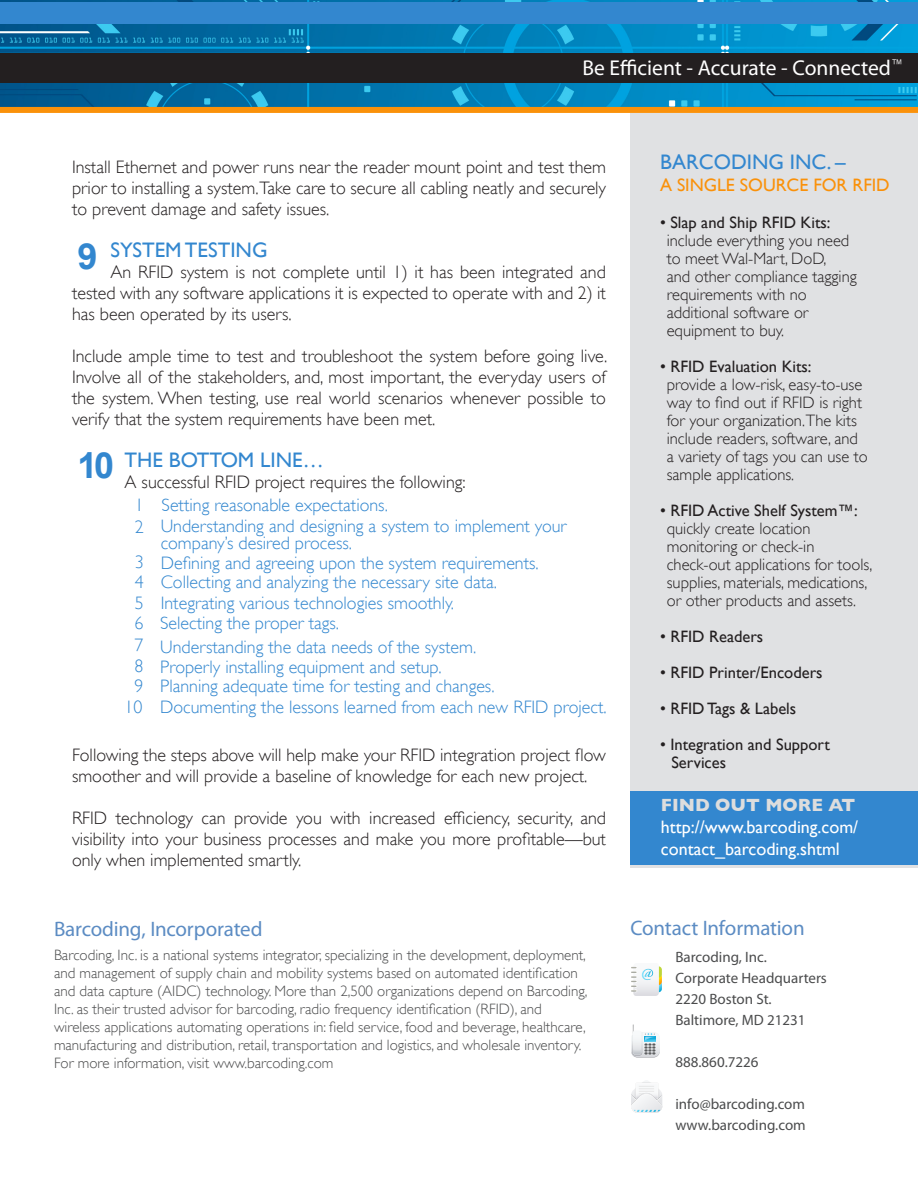
<style>
.page{position:relative;width:918px;height:1188px;background:#fff}
.page>*{position:absolute;margin:0;border:0;box-sizing:border-box;transform-origin:0 0}
.t1{font:700 36px "Arial";color:#3387cf}
.t2{font:21.45px "Myriad Pro";color:#fff}
.t3{font:21px "Gill Sans";color:#3387cf}
.H2_-_Subsection_Titl{font:21px "Myriad Pro";letter-spacing:-.01em;color:#5c8cc3}
.t4{font:300 18px/21px "Gill Sans";color:#231f20;text-align:justify}
.t5{font:300 18px/16.5px "Gill Sans";color:#3387cf}
.t6{font:18px/21.6px "Gill Sans";color:#fff}
.t7{font:18px "Gill Sans";color:#fa910a}
.t8{font:700 18px "Gill Sans";color:#ddd}
.t9{font:300 16.5px "Gill Sans";color:#231f20}
.t10{font:16.5px "Gill Sans";color:#231f20}
.P_-_Normal_Text{font:300 15px/18px "Gill Sans";color:#4b4c4d}
.P_-_Normal_Text-2{font:15px/21px "Myriad Pro";color:#4b4c4d}
</style>
<div class="page">
<img style="left:0;top:0;width:918px;height:107px">
<div style="left:0;top:53px;width:918px;height:30px;background:#231f20"></div>
<div style="left:0;top:2px;width:918px;height:21px;background:#3387cf"></div>
<div style="left:0;top:107px;width:918px;height:6px;background:#fa910a"></div>
<svg style="left:631px;top:1024px;width:29px;height:34px"></svg>
<svg style="left:631px;top:966px;width:31px;height:30px"></svg>
<svg style="left:631px;top:1082px;width:31px;height:31px"></svg>
<div style="left:630px;top:113px;width:288px;height:754px;background:#e0e1e3"></div>
<div style="left:630px;top:791px;width:288px;height:73px;background:#3387cf"></div>
<p class="t2" style="left:582px;top:55px;width:322px">Be Efficient - Accurate - Connected<sup>™</sup></p>
<p class="t4" style="left:72px;top:156px;width:536px">Install Ethernet and power runs near the reader mount point and test them prior to installing a system.Take care to secure all cabling neatly and securely to prevent damage and safety issues.</p>
<p class="t3" style="left:111px;top:237px;width:158px">SYSTEM TESTING</p>
<p class="t4" style="left:72px;top:261px;width:536px;text-indent:39px">An RFID system is not complete until 1) it has been integrated and tested with any software applications it is expected to operate with and 2) it has been operated by its users.</p>
<p class="t4" style="left:72px;top:345px;width:537px">Include ample time to test and troubleshoot the system before going live.<br>Involve all of the stakeholders, and, most important, the everyday users of the system. When testing, use real world scenarios whenever possible to verify that the system requirements have been met.</p>
<p class="t3" style="left:125px;top:447px;width:201px">THE BOTTOM LINE…</p>
<p class="t4" style="left:125px;top:471px;width:343px">A successful RFID project requires the following:</p>
<p class="t1" style="left:78px;top:233px;width:22px">9</p>
<p class="t1" style="left:78px;top:441px;width:38px">10</p>
<p class="t5" style="left:135px;top:496px;width:10px">1</p>
<p class="t5" style="left:162px;top:496px;width:228px">Setting reasonable expectations.</p>
<p class="t5" style="left:135px;top:518px;width:10px">2</p>
<p class="t5" style="left:161px;top:518px;width:407px">Understanding and designing a system to implement your company’s desired process.</p>
<p class="t5" style="left:135px;top:553px;width:10px">3</p>
<p class="t5" style="left:161px;top:554px;width:380px">Defining and agreeing upon the system requirements.</p>
<p class="t5" style="left:135px;top:574px;width:10px">4</p>
<p class="t5" style="left:161px;top:574px;width:338px">Collecting and analyzing the necessary site data.</p>
<p class="t5" style="left:135px;top:594px;width:10px">5</p>
<p class="t5" style="left:161px;top:594px;width:295px">Integrating various technologies smoothly.</p>
<p class="t5" style="left:134px;top:615px;width:10px">6</p>
<p class="t5" style="left:160px;top:615px;width:180px">Selecting the proper tags.</p>
<p class="t5" style="left:134px;top:637px;width:10px">7</p>
<p class="t5" style="left:160px;top:639px;width:318px">Understanding the data needs of the system.</p>
<p class="t5" style="left:134px;top:658px;width:10px">8</p>
<p class="t5" style="left:160px;top:659px;width:283px">Properly installing equipment and setup.</p>
<p class="t5" style="left:134px;top:678px;width:10px">9</p>
<p class="t5" style="left:160px;top:678px;width:336px">Planning adequate time for testing and changes.</p>
<p class="t5" style="left:125px;top:699px;width:19px">10</p>
<p class="t5" style="left:160px;top:699px;width:448px">Documenting the lessons learned from each new RFID project.</p>
<p class="t4" style="left:72px;top:744px;width:535px">Following the steps above will help make your RFID integration project flow smoother and will provide a baseline of knowledge for each new project.</p>
<p class="t4" style="left:72px;top:807px;width:536px">RFID technology can provide you with increased efficiency, security, and visibility into your business processes and make you more profitable—but only when implemented smartly.</p>
<p class="H2_-_Subsection_Titl" style="left:54px;top:916px;width:210px">Barcoding, Incorporated</p>
<p class="P_-_Normal_Text" style="left:54px;top:946px;width:535px">Barcoding, Inc. is a national systems integrator, specializing in the development, deployment, and management of supply chain and mobility systems based on automated identification and data capture (AIDC) technology. More than 2,500 organizations depend on Barcoding, Inc. as their trusted advisor for barcoding, radio frequency identification (RFID), and wireless applications automating operations in: field service, food and beverage, healthcare, manufacturing and distribution, retail, transportation and logistics, and wholesale inventory.<br>For more information, visit www.barcoding.com</p>
<p class="t3" style="left:660px;top:150px;width:187px">BARCODING INC. –</p>
<p class="t7" style="left:660px;top:174px;width:231px">A SINGLE SOURCE FOR RFID</p>
<p class="t10" style="left:660px;top:213px;width:172px">• Slap and Ship RFID Kits:</p>
<p class="t9" style="left:667px;top:231px;width:184px">include everything you need</p>
<p class="t9" style="left:667px;top:249px;width:161px">to meet Wal-Mart, DoD,</p>
<p class="t9" style="left:667px;top:267px;width:192px">and other compliance tagging</p>
<p class="t9" style="left:667px;top:285px;width:141px">requirements with no</p>
<p class="t9" style="left:667px;top:303px;width:143px">additional software or</p>
<p class="t9" style="left:667px;top:321px;width:119px">equipment to buy.</p>
<p class="t10" style="left:660px;top:357px;width:153px">• RFID Evaluation Kits:</p>
<p class="t9" style="left:667px;top:375px;width:197px">provide a low-risk, easy-to-use</p>
<p class="t9" style="left:667px;top:393px;width:197px">way to find out if RFID is right</p>
<p class="t9" style="left:667px;top:411px;width:192px">for your organization.The kits</p>
<p class="t9" style="left:667px;top:429px;width:193px">include readers, software, and</p>
<p class="t9" style="left:667px;top:447px;width:203px">a variety of tags you can use to</p>
<p class="t9" style="left:667px;top:465px;width:129px">sample applications.</p>
<p class="t10" style="left:660px;top:501px;width:199px">• RFID Active Shelf System™:</p>
<p class="t9" style="left:667px;top:519px;width:145px">quickly create location</p>
<p class="t9" style="left:667px;top:537px;width:149px">monitoring or check-in</p>
<p class="t9" style="left:667px;top:555px;width:207px">check-out applications for tools,</p>
<p class="t9" style="left:667px;top:573px;width:202px">supplies, materials, medications,</p>
<p class="t9" style="left:667px;top:591px;width:191px">or other products and assets.</p>
<p class="t10" style="left:660px;top:627px;width:105px">• RFID Readers</p>
<p class="t10" style="left:660px;top:663px;width:164px">• RFID Printer/Encoders</p>
<p class="t10" style="left:660px;top:699px;width:138px">• RFID Tags &amp; Labels</p>
<p class="t10" style="left:660px;top:735px;width:171px">• Integration and Support</p>
<p class="t10" style="left:671px;top:753px;width:56px">Services</p>
<p class="t8" style="left:661px;top:795px;width:196px">FIND OUT MORE AT</p>
<p class="t6" style="left:661px;top:816px;width:199px">http://www.barcoding.com/ contact_barcoding.shtml</p>
<p class="H2_-_Subsection_Titl" style="left:630px;top:915px;width:176px">Contact Information</p>
<p class="P_-_Normal_Text-2" style="left:675px;top:946px;width:153px">Barcoding, Inc.<br>Corporate Headquarters<br>2220 Boston St.<br>Baltimore, MD 21231</p>
<p class="P_-_Normal_Text-2" style="left:675px;top:1051px;width:85px">888.860.7226</p>
<p class="P_-_Normal_Text-2" style="left:675px;top:1093px;width:132px">info@barcoding.com www.barcoding.com</p>
</div>
